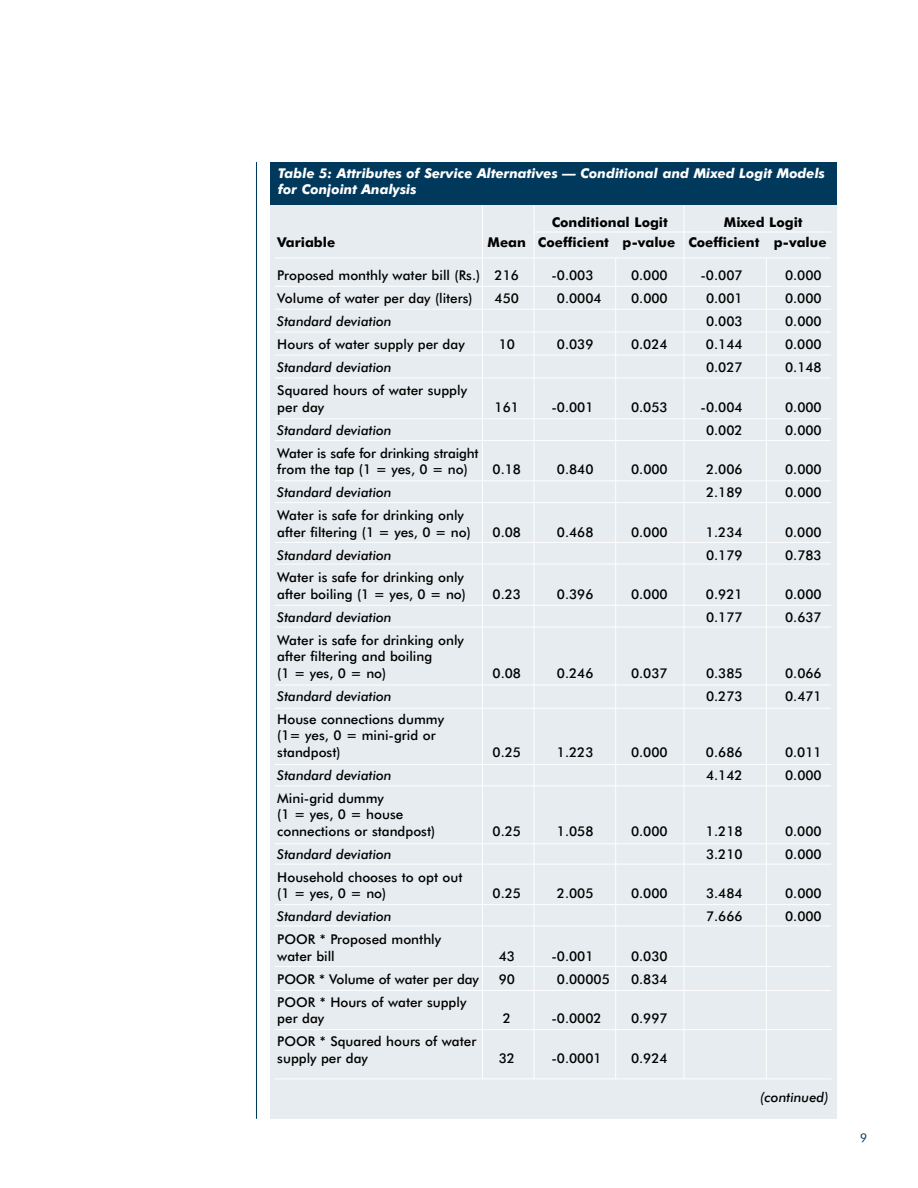
<style>
.page{position:relative;width:918px;height:1188px;background:#fff}
.page>*{position:absolute;margin:0;border:0;box-sizing:border-box;transform-origin:0 0}
.t1{font:500 13.5px/16.5px "Futura BT";color:#000}
.t2{font:italic 500 13.5px "Futura BT";color:#000}
.t3{font:italic 700 13.5px/16.2px "Futura BT";color:#fff}
.t4{font:700 13.5px "Futura BT";color:#000}
.t5{font:12px "Futura BT";color:#00395b}
</style>
<div class="page">
<hr style="left:256px;top:162px;width:1px;height:957px;background:#00395b">
<div style="left:270px;top:162px;width:567px;height:957px;background:#e6ecef"></div>
<hr style="left:275px;top:286px;width:556px;height:1px;background:#fff">
<hr style="left:275px;top:258px;width:556px;height:1px;background:#fff">
<hr style="left:275px;top:332px;width:556px;height:1px;background:#fff">
<hr style="left:275px;top:309px;width:556px;height:1px;background:#fff">
<hr style="left:275px;top:355px;width:556px;height:1px;background:#fff">
<hr style="left:275px;top:418px;width:556px;height:1px;background:#fff">
<hr style="left:275px;top:378px;width:556px;height:1px;background:#fff">
<hr style="left:275px;top:480px;width:556px;height:1px;background:#fff">
<hr style="left:275px;top:440px;width:556px;height:1px;background:#fff">
<hr style="left:275px;top:502px;width:556px;height:1px;background:#fff">
<hr style="left:275px;top:564px;width:556px;height:1px;background:#fff">
<hr style="left:275px;top:542px;width:556px;height:1px;background:#fff">
<hr style="left:275px;top:708px;width:556px;height:1px;background:#fff">
<hr style="left:275px;top:605px;width:556px;height:1px;background:#fff">
<hr style="left:275px;top:627px;width:556px;height:1px;background:#fff">
<hr style="left:275px;top:685px;width:556px;height:1px;background:#fff">
<hr style="left:275px;top:764px;width:556px;height:1px;background:#fff">
<hr style="left:275px;top:785px;width:556px;height:1px;background:#fff">
<hr style="left:275px;top:843px;width:556px;height:1px;background:#fff">
<hr style="left:275px;top:864px;width:556px;height:1px;background:#fff">
<hr style="left:275px;top:904px;width:556px;height:1px;background:#fff">
<hr style="left:275px;top:926px;width:556px;height:1px;background:#fff">
<hr style="left:275px;top:966px;width:556px;height:1px;background:#fff">
<hr style="left:275px;top:990px;width:556px;height:1px;background:#fff">
<hr style="left:275px;top:1029px;width:557px;height:1px;background:#fff">
<hr style="left:275px;top:1079px;width:557px;height:1px;background:#fff">
<hr style="left:482px;top:201px;width:1px;height:878px;background:#fff">
<hr style="left:534px;top:201px;width:1px;height:878px;background:#fff">
<hr style="left:615px;top:258px;width:1px;height:821px;background:#fff">
<hr style="left:684px;top:201px;width:1px;height:878px;background:#fff">
<hr style="left:766px;top:258px;width:1px;height:821px;background:#fff">
<div style="left:270px;top:162px;width:567px;height:43px;background:#00395b"></div>
<hr style="left:534px;top:232px;width:297px;height:1px;background:#fff">
<p class="t3" style="left:278px;top:166px;width:548px">Table 5: Attributes of Service Alternatives — Conditional and Mixed Logit Models for Conjoint Analysis</p>
<p class="t4" style="left:552px;top:217px;width:118px">Conditional Logit</p>
<p class="t4" style="left:724px;top:217px;width:80px">Mixed Logit</p>
<p class="t4" style="left:277px;top:237px;width:60px">Variable</p>
<p class="t4" style="left:488px;top:237px;width:341px">Mean Coefficient p-value Coefficient p-value</p>
<p class="t1" style="left:277px;top:268px;width:243px">Proposed monthly water bill (Rs.) 216</p>
<p class="t1" style="left:551px;top:268px;width:44px">-0.003</p>
<p class="t1" style="left:631px;top:268px;width:38px">0.000</p>
<p class="t1" style="left:701px;top:268px;width:44px">-0.007</p>
<p class="t1" style="left:785px;top:268px;width:38px">0.000</p>
<p class="t1" style="left:277px;top:291px;width:197px">Volume of water per day (liters)</p>
<p class="t1" style="left:495px;top:291px;width:26px">450</p>
<p class="t1" style="left:557px;top:291px;width:46px">0.0004</p>
<p class="t1" style="left:631px;top:291px;width:38px">0.000</p>
<p class="t1" style="left:706px;top:291px;width:38px">0.001</p>
<p class="t1" style="left:785px;top:291px;width:38px">0.000</p>
<p class="t2" style="left:277px;top:316px;width:116px">Standard deviation</p>
<p class="t1" style="left:706px;top:314px;width:38px">0.003</p>
<p class="t1" style="left:785px;top:314px;width:38px">0.000</p>
<p class="t1" style="left:277px;top:337px;width:189px">Hours of water supply per day</p>
<p class="t1" style="left:499px;top:337px;width:18px">10</p>
<p class="t1" style="left:557px;top:337px;width:38px">0.039</p>
<p class="t1" style="left:631px;top:337px;width:38px">0.024</p>
<p class="t1" style="left:706px;top:337px;width:38px">0.144</p>
<p class="t1" style="left:785px;top:337px;width:38px">0.000</p>
<p class="t2" style="left:277px;top:362px;width:116px">Standard deviation</p>
<p class="t1" style="left:706px;top:360px;width:38px">0.027</p>
<p class="t1" style="left:785px;top:360px;width:38px">0.148</p>
<p class="t1" style="left:277px;top:383px;width:191px">Squared hours of water supply per day</p>
<p class="t1" style="left:495px;top:400px;width:26px">161</p>
<p class="t1" style="left:551px;top:400px;width:44px">-0.001</p>
<p class="t1" style="left:631px;top:400px;width:38px">0.053</p>
<p class="t1" style="left:701px;top:400px;width:44px">-0.004</p>
<p class="t1" style="left:785px;top:400px;width:38px">0.000</p>
<p class="t2" style="left:277px;top:424px;width:116px">Standard deviation</p>
<p class="t1" style="left:706px;top:423px;width:38px">0.002</p>
<p class="t1" style="left:785px;top:423px;width:38px">0.000</p>
<p class="t1" style="left:277px;top:446px;width:203px">Water is safe for drinking straight from the tap (1 = yes, 0 = no)</p>
<p class="t1" style="left:493px;top:462px;width:30px">0.18</p>
<p class="t1" style="left:557px;top:462px;width:38px">0.840</p>
<p class="t1" style="left:631px;top:462px;width:38px">0.000</p>
<p class="t1" style="left:706px;top:462px;width:38px">2.006</p>
<p class="t1" style="left:785px;top:462px;width:38px">0.000</p>
<p class="t2" style="left:277px;top:486px;width:116px">Standard deviation</p>
<p class="t1" style="left:706px;top:485px;width:38px">2.189</p>
<p class="t1" style="left:785px;top:485px;width:38px">0.000</p>
<p class="t1" style="left:277px;top:508px;width:195px">Water is safe for drinking only after filtering (1 = yes, 0 = no)</p>
<p class="t1" style="left:493px;top:525px;width:30px">0.08</p>
<p class="t1" style="left:557px;top:525px;width:38px">0.468</p>
<p class="t1" style="left:631px;top:525px;width:38px">0.000</p>
<p class="t1" style="left:706px;top:525px;width:38px">1.234</p>
<p class="t1" style="left:785px;top:525px;width:38px">0.000</p>
<p class="t2" style="left:277px;top:549px;width:116px">Standard deviation</p>
<p class="t1" style="left:706px;top:548px;width:38px">0.179</p>
<p class="t1" style="left:785px;top:548px;width:38px">0.783</p>
<p class="t1" style="left:277px;top:571px;width:190px">Water is safe for drinking only after boiling (1 = yes, 0 = no)</p>
<p class="t1" style="left:493px;top:587px;width:30px">0.23</p>
<p class="t1" style="left:557px;top:587px;width:38px">0.396</p>
<p class="t1" style="left:631px;top:587px;width:38px">0.000</p>
<p class="t1" style="left:706px;top:587px;width:38px">0.921</p>
<p class="t1" style="left:785px;top:587px;width:38px">0.000</p>
<p class="t2" style="left:277px;top:611px;width:116px">Standard deviation</p>
<p class="t1" style="left:706px;top:610px;width:38px">0.177</p>
<p class="t1" style="left:785px;top:610px;width:38px">0.637</p>
<p class="t1" style="left:277px;top:633px;width:188px">Water is safe for drinking only after filtering and boiling<br>(1 = yes, 0 = no)</p>
<p class="t1" style="left:493px;top:666px;width:30px">0.08</p>
<p class="t1" style="left:557px;top:666px;width:38px">0.246</p>
<p class="t1" style="left:631px;top:666px;width:38px">0.037</p>
<p class="t1" style="left:706px;top:666px;width:38px">0.385</p>
<p class="t1" style="left:785px;top:666px;width:38px">0.066</p>
<p class="t2" style="left:277px;top:690px;width:116px">Standard deviation</p>
<p class="t1" style="left:706px;top:689px;width:38px">0.273</p>
<p class="t1" style="left:785px;top:689px;width:38px">0.471</p>
<p class="t1" style="left:277px;top:712px;width:168px">House connections dummy (1= yes, 0 = mini-grid or standpost)</p>
<p class="t1" style="left:493px;top:745px;width:30px">0.25</p>
<p class="t1" style="left:557px;top:745px;width:38px">1.223</p>
<p class="t1" style="left:631px;top:745px;width:38px">0.000</p>
<p class="t1" style="left:706px;top:745px;width:38px">0.686</p>
<p class="t1" style="left:785px;top:745px;width:38px">0.011</p>
<p class="t2" style="left:277px;top:769px;width:116px">Standard deviation</p>
<p class="t1" style="left:706px;top:768px;width:38px">4.142</p>
<p class="t1" style="left:785px;top:768px;width:38px">0.000</p>
<p class="t1" style="left:277px;top:791px;width:159px">Mini-grid dummy<br>(1 = yes, 0 = house connections or standpost)</p>
<p class="t1" style="left:493px;top:824px;width:30px">0.25</p>
<p class="t1" style="left:557px;top:824px;width:38px">1.058</p>
<p class="t1" style="left:631px;top:824px;width:38px">0.000</p>
<p class="t1" style="left:706px;top:824px;width:38px">1.218</p>
<p class="t1" style="left:785px;top:824px;width:38px">0.000</p>
<p class="t2" style="left:277px;top:848px;width:116px">Standard deviation</p>
<p class="t1" style="left:706px;top:847px;width:38px">3.210</p>
<p class="t1" style="left:785px;top:847px;width:38px">0.000</p>
<p class="t1" style="left:277px;top:870px;width:187px">Household chooses to opt out (1 = yes, 0 = no)</p>
<p class="t1" style="left:493px;top:886px;width:30px">0.25</p>
<p class="t1" style="left:557px;top:886px;width:38px">2.005</p>
<p class="t1" style="left:631px;top:886px;width:38px">0.000</p>
<p class="t1" style="left:706px;top:886px;width:38px">3.484</p>
<p class="t1" style="left:785px;top:886px;width:38px">0.000</p>
<p class="t2" style="left:277px;top:911px;width:116px">Standard deviation</p>
<p class="t1" style="left:706px;top:909px;width:38px">7.666</p>
<p class="t1" style="left:785px;top:909px;width:38px">0.000</p>
<p class="t1" style="left:277px;top:932px;width:165px">POOR * Proposed monthly water bill</p>
<p class="t1" style="left:499px;top:949px;width:18px">43</p>
<p class="t1" style="left:551px;top:949px;width:44px">-0.001</p>
<p class="t1" style="left:631px;top:949px;width:38px">0.030</p>
<p class="t1" style="left:277px;top:972px;width:203px">POOR * Volume of water per day</p>
<p class="t1" style="left:499px;top:972px;width:18px">90</p>
<p class="t1" style="left:557px;top:972px;width:55px">0.00005</p>
<p class="t1" style="left:631px;top:972px;width:38px">0.834</p>
<p class="t1" style="left:277px;top:995px;width:191px">POOR * Hours of water supply per day</p>
<p class="t1" style="left:503px;top:1011px;width:10px">2</p>
<p class="t1" style="left:551px;top:1011px;width:52px">-0.0002</p>
<p class="t1" style="left:631px;top:1011px;width:38px">0.997</p>
<p class="t1" style="left:277px;top:1034px;width:200px">POOR * Squared hours of water supply per day</p>
<p class="t1" style="left:499px;top:1051px;width:18px">32</p>
<p class="t1" style="left:551px;top:1051px;width:52px">-0.0001</p>
<p class="t1" style="left:631px;top:1051px;width:38px">0.924</p>
<p class="t2" style="left:760px;top:1091px;width:70px">(continued)</p>
<p class="t5" style="left:860px;top:1132px;width:9px">9</p>
</div>
